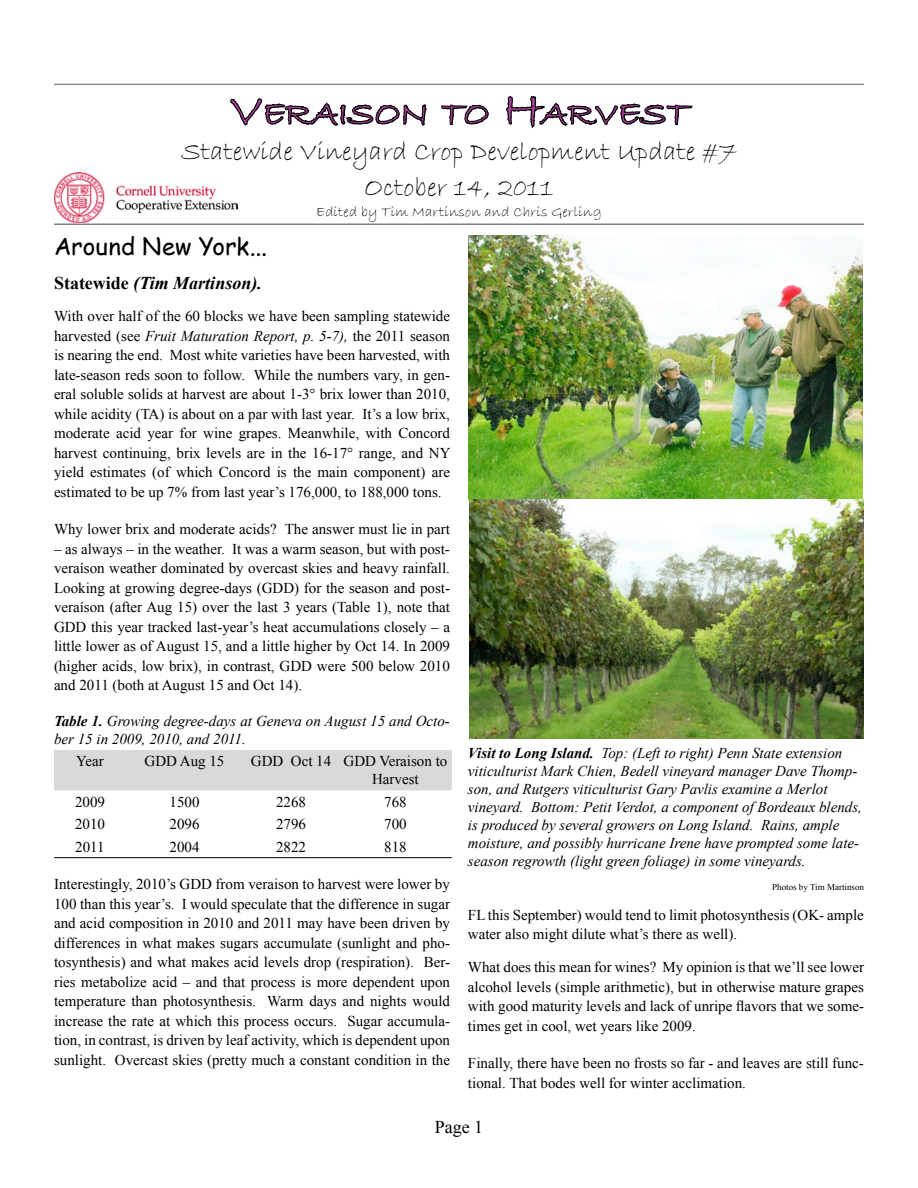
<style>
.page{position:relative;width:918px;height:1188px;background:#fff}
.page>*{position:absolute;margin:0;border:0;box-sizing:border-box;transform-origin:0 0}
.t1{font:33.6px "Bradley Hand ITC";color:#a53f97;scale:1.1 1}
.t2{font:27px/36px "Bradley Hand ITC";color:#000;text-align:center}
.t3{font:24px "Comic Sans MS";letter-spacing:.005em;color:#000}
.t4{font:italic 700 18px "Times New Roman";color:#000}
.t5{font:18px "Times New Roman";color:#000}
.t6{font:15px/19.5px "Times New Roman";color:#000;text-align:justify}
.t7{font:italic 15px/18px "Times New Roman";color:#000}
.t8{font:15px "Bradley Hand ITC";letter-spacing:.01em;color:#000}
.t9{font:9px "Times New Roman";color:#000}
.s1{font-size:48px}
.s2{font-style:normal}
.s3{font-style:italic}
.s4{font-weight:700}
</style>
<div class="page">
<svg style="left:229px;top:83px;width:199px;height:43px"></svg>
<svg style="left:441px;top:104px;width:48px;height:22px"></svg>
<svg style="left:505px;top:83px;width:190px;height:141px"></svg>
<hr style="left:54px;top:84px;width:810px;height:1px;background:#000">
<hr style="left:54px;top:224px;width:810px;height:1px;background:#000">
<img style="left:54px;top:172px;width:184px;height:50px">
<img style="left:468px;top:236px;width:396px;height:503px">
<div style="left:54px;top:750px;width:398px;height:40px;background:#d9d9d9"></div>
<hr style="left:54px;top:857px;width:72px;height:1px;background:#000">
<hr style="left:126px;top:857px;width:117px;height:1px;background:#000">
<hr style="left:243px;top:857px;width:96px;height:1px;background:#000">
<hr style="left:339px;top:857px;width:113px;height:1px;background:#000">
<h1 class="t1" style="left:229px;top:92px;width:419px"><span class="s1">V</span>eraison to <span class="s1">H</span>arvest</h1>
<h2 class="t2" style="left:181px;top:134px;width:557px">Statewide Vineyard Crop Development Update #7<br>October 14, 2011</h2>
<p class="t8" style="left:316px;top:202px;width:287px">Edited by Tim Martinson and Chris Gerling</p>
<h3 class="t3" style="left:54px;top:229px;width:214px">Around New York...</h3>
<p class="t4" style="left:54px;top:270px;width:209px"><span class="s2">Statewide</span> (Tim Martinson).</p>
<p class="t6" style="left:54px;top:306px;width:398px">With over half of the 60 blocks we have been sampling statewide harvested (see <span class="s3">Fruit Maturation Report, p. 5-7),</span> the 2011 season is nearing the end. Most white varieties have been harvested, with late-season reds soon to follow. While the numbers vary, in gen&shy;eral soluble solids at harvest are about 1-3° brix lower than 2010, while acidity (TA) is about on a par with last year. It’s a low brix, moderate acid year for wine grapes. Meanwhile, with Concord harvest continuing, brix levels are in the 16-17° range, and NY yield estimates (of which Concord is the main component) are estimated to be up 7% from last year’s 176,000, to 188,000 tons.</p>
<p class="t6" style="left:54px;top:519px;width:398px">Why lower brix and moderate acids? The answer must lie in part</p>
<p class="t6" style="left:54px;top:539px;width:398px">– as always – in the weather. It was a warm season, but with post&shy;veraíson weather dominated by overcast skies and heavy rainfall.<br>Looking at growing degree-days (GDD) for the season and post&shy;veraíson (after Aug 15) over the last 3 years (Table 1), note that GDD this year tracked last-year’s heat accumulations closely – a little lower as of August 15, and a little higher by Oct 14. In 2009 (higher acids, low brix), in contrast, GDD were 500 below 2010 and 2011 (both at August 15 and Oct 14).</p>
<p class="t7" style="left:54px;top:712px;width:397px"><span class="s4">Table 1.</span> Growing degree-days at Geneva on August 15 and Octo&shy;ber 15 in 2009, 2010, and 2011.</p>
<p class="t6" style="left:76px;top:751px;width:29px">Year</p>
<p class="t6" style="left:145px;top:751px;width:81px">GDD Aug 15</p>
<p class="t6" style="left:372px;top:752px;width:77px;line-height:18px;text-indent:-121px">GDD Oct 14 GDD Veraison to<br>Harvest</p>
<p class="t6" style="left:75px;top:792px;width:31px">2009</p>
<p class="t6" style="left:170px;top:792px;width:31px">1500</p>
<p class="t6" style="left:276px;top:792px;width:31px">2268</p>
<p class="t6" style="left:384px;top:792px;width:24px">768</p>
<p class="t6" style="left:75px;top:814px;width:31px">2010</p>
<p class="t6" style="left:170px;top:814px;width:31px">2096</p>
<p class="t6" style="left:276px;top:814px;width:31px">2796</p>
<p class="t6" style="left:384px;top:814px;width:24px">700</p>
<p class="t6" style="left:75px;top:837px;width:31px">2011</p>
<p class="t6" style="left:170px;top:837px;width:31px">2004</p>
<p class="t6" style="left:276px;top:837px;width:31px">2822</p>
<p class="t6" style="left:384px;top:837px;width:24px">818</p>
<p class="t6" style="left:54px;top:874px;width:398px">Interestingly, 2010’s GDD from veraison to harvest were lower by 100 than this year’s. I would speculate that the difference in sugar and acid composition in 2010 and 2011 may have been driven by differences in what makes sugars accumulate (sunlight and pho&shy;tosynthesis) and what makes acid levels drop (respiration). Ber&shy;ries metabolize acid – and that process is more dependent upon temperature than photosynthesis. Warm days and nights would increase the rate at which this process occurs. Sugar accumula&shy;tion, in contrast, is driven by leaf activity, which is dependent upon sunlight. Overcast skies (pretty much a constant condition in the</p>
<p class="t7" style="left:468px;top:743px;width:396px"><span class="s4">Visit to Long Island.</span> Top: (Left to right) Penn State extension viticulturist Mark Chien, Bedell vineyard manager Dave Thomp&shy;son, and Rutgers viticulturist Gary Pavlis examine a Merlot vineyard. Bottom: Petit Verdot, a component of Bordeaux blends, is produced by several growers on Long Island. Rains, ample moisture, and possibly hurricane Irene have prompted some late&shy;season regrowth (light green foliage) in some vineyards.</p>
<p class="t9" style="left:772px;top:880px;width:93px">Photos by Tim Martinson</p>
<p class="t6" style="left:468px;top:905px;width:397px">FL this September) would tend to limit photosynthesis (OK- ample water also might dilute what’s there as well).</p>
<p class="t6" style="left:468px;top:957px;width:397px">What does this mean for wines? My opinion is that we’ll see lower alcohol levels (simple arithmetic), but in otherwise mature grapes with good maturity levels and lack of unripe flavors that we some&shy;times get in cool, wet years like 2009.</p>
<p class="t6" style="left:468px;top:1053px;width:397px">Finally, there have been no frosts so far - and leaves are still func&shy;tional. That bodes well for winter acclimation.</p>
<p class="t5" style="left:435px;top:1115px;width:50px">Page 1</p>
</div>
